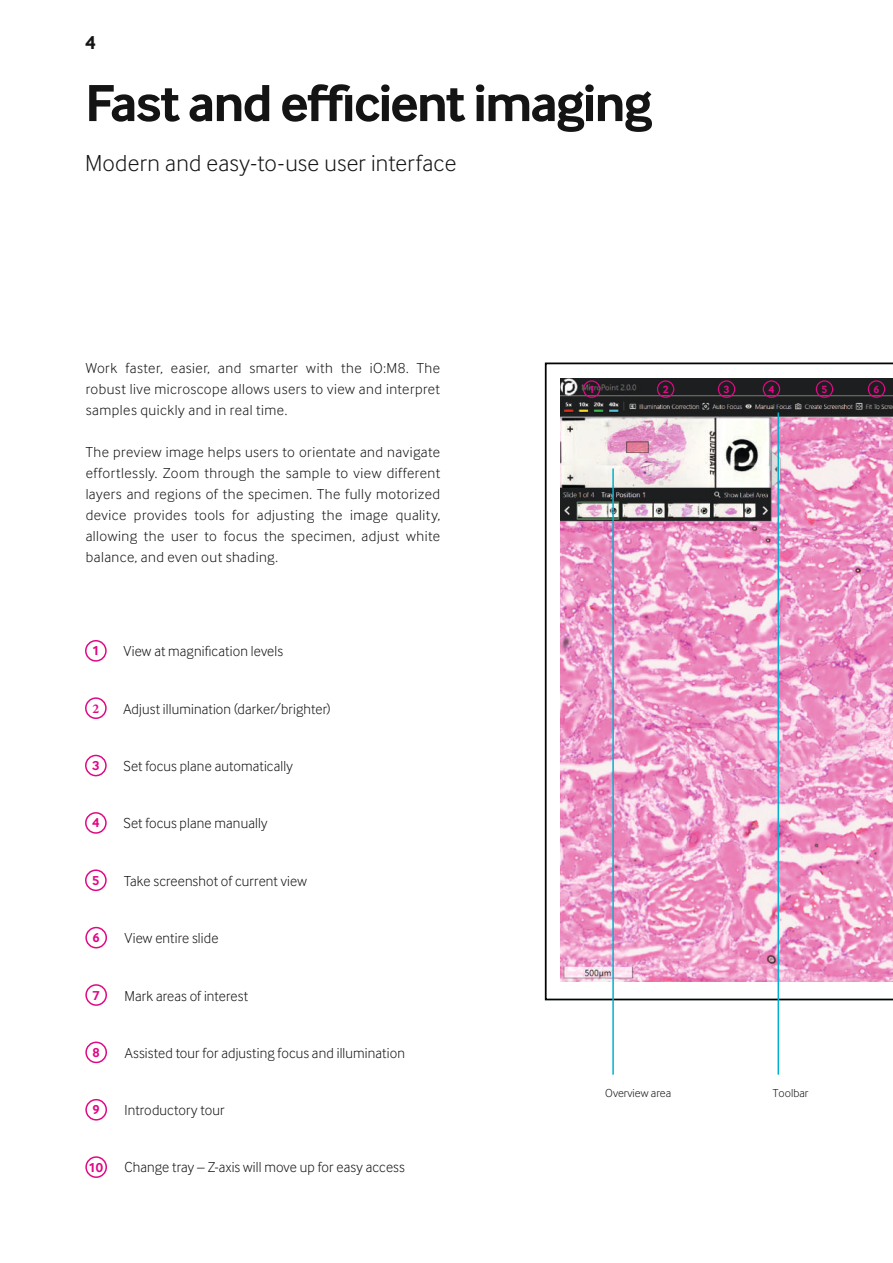
<style>
.page{position:relative;width:893px;height:1263px;background:#fff}
.page>*{position:absolute;margin:0;border:0;box-sizing:border-box;transform-origin:0 0}
.t1{font:700 54px "Inter Face";letter-spacing:-.04em;color:#131413}
.t2{font:300 24px "Inter Face";letter-spacing:.01em;color:#131413}
.t3{font:700 19.5px "Inter Face";color:#131413}
.t4{font:300 15px/21px "Inter Face";letter-spacing:.01em;color:#131413;text-align:justify}
.t5{font:700 13.5px "Inter Face";color:#e00985}
.t6{font:700 13.5px "Minion Pro";color:#e00985}
.t7{font:300 12px "Inter Face";color:#131413}
.t8{font:700 10.95px "Inter Face";color:#e00985}
</style>
<div class="page">
<div style="left:85px;top:640px;width:22px;height:22px;border:2px solid #e00985;border-radius:50%"></div>
<div style="left:85px;top:697px;width:22px;height:22px;border:2px solid #e00985;border-radius:50%"></div>
<div style="left:85px;top:755px;width:22px;height:21px;border:2px solid #e00985;border-radius:50%"></div>
<div style="left:85px;top:812px;width:22px;height:22px;border:2px solid #e00985;border-radius:50%"></div>
<svg style="left:545px;top:362px;width:348px;height:638px"></svg>
<img style="left:560px;top:379px;width:333px;height:603px">
<div style="left:583px;top:380px;width:17px;height:18px;border:1px solid #e00985;border-radius:50%"></div>
<div style="left:657px;top:380px;width:17px;height:18px;border:1px solid #e00985;border-radius:50%"></div>
<div style="left:718px;top:380px;width:17px;height:18px;border:1px solid #e00985;border-radius:50%"></div>
<div style="left:763px;top:380px;width:17px;height:18px;border:1px solid #e00985;border-radius:50%"></div>
<div style="left:816px;top:380px;width:17px;height:18px;border:1px solid #e00985;border-radius:50%"></div>
<hr style="left:612px;top:468px;width:2px;height:607px;background:#00b2cf">
<hr style="left:777px;top:412px;width:2px;height:663px;background:#00b2cf">
<div style="left:868px;top:380px;width:17px;height:18px;border:1px solid #e00985;border-radius:50%"></div>
<div style="left:85px;top:869px;width:22px;height:22px;border:2px solid #e00985;border-radius:50%"></div>
<div style="left:85px;top:927px;width:22px;height:21px;border:2px solid #e00985;border-radius:50%"></div>
<div style="left:85px;top:984px;width:22px;height:22px;border:2px solid #e00985;border-radius:50%"></div>
<div style="left:85px;top:1099px;width:22px;height:21px;border:2px solid #e00985;border-radius:50%"></div>
<div style="left:85px;top:1156px;width:22px;height:22px;border:2px solid #e00985;border-radius:50%"></div>
<div style="left:85px;top:1041px;width:22px;height:22px;border:2px solid #e00985;border-radius:50%"></div>
<h3 class="t3" style="left:85px;top:31px;width:12px">4</h3>
<h1 class="t1" style="left:85px;top:72px;width:569px">Fast and efficient imaging</h1>
<h2 class="t2" style="left:85px;top:150px;width:373px">Modern and easy-to-use user interface</h2>
<p class="t4" style="left:86px;top:357px;width:356px">Work faster, easier, and smarter with the iO:M8. The robust live microscope allows users to view and interpret samples quickly and in real time.</p>
<p class="t4" style="left:86px;top:441px;width:356px">The preview image helps users to orientate and navigate effortlessly. Zoom through the sample to view different layers and regions of the specimen. The fully motorized device provides tools for adjusting the image quality, allowing the user to focus the specimen, adjust white balance, and even out shading.</p>
<p class="t5" style="left:92px;top:643px;width:9px">1</p>
<p class="t4" style="left:123px;top:641px;width:161px">View at magnification levels</p>
<p class="t6" style="left:92px;top:699px;width:8px">2</p>
<p class="t4" style="left:123px;top:698px;width:209px">Adjust illumination (darker/brighter)</p>
<p class="t5" style="left:92px;top:758px;width:9px">3</p>
<p class="t4" style="left:123px;top:755px;width:171px">Set focus plane automatically</p>
<p class="t5" style="left:92px;top:815px;width:9px">4</p>
<p class="t4" style="left:123px;top:813px;width:145px">Set focus plane manually</p>
<p class="t5" style="left:92px;top:872px;width:9px">5</p>
<p class="t4" style="left:124px;top:870px;width:184px">Take screenshot of current view</p>
<p class="t5" style="left:93px;top:930px;width:9px">6</p>
<p class="t4" style="left:124px;top:927px;width:95px">View entire slide</p>
<p class="t5" style="left:93px;top:987px;width:9px">7</p>
<p class="t4" style="left:124px;top:985px;width:125px">Mark areas of interest</p>
<p class="t5" style="left:93px;top:1044px;width:9px">8</p>
<p class="t4" style="left:125px;top:1042px;width:282px">Assisted tour for adjusting focus and illumination</p>
<p class="t5" style="left:93px;top:1102px;width:9px">9</p>
<p class="t4" style="left:124px;top:1100px;width:102px">Introductory tour</p>
<p class="t5" style="left:88px;top:1159px;width:16px">10</p>
<p class="t4" style="left:124px;top:1156px;width:282px">Change tray – Z-axis will move up for easy access</p>
<p class="t8" style="left:589px;top:383px;width:7px">1</p>
<p class="t8" style="left:663px;top:383px;width:7px">2</p>
<p class="t8" style="left:724px;top:383px;width:7px">3</p>
<p class="t8" style="left:768px;top:383px;width:7px">4</p>
<p class="t8" style="left:821px;top:383px;width:7px">5</p>
<p class="t8" style="left:873px;top:383px;width:7px">6</p>
<p class="t7" style="left:605px;top:1086px;width:67px">Overview area</p>
<p class="t7" style="left:773px;top:1086px;width:37px">Toolbar</p>
</div>
